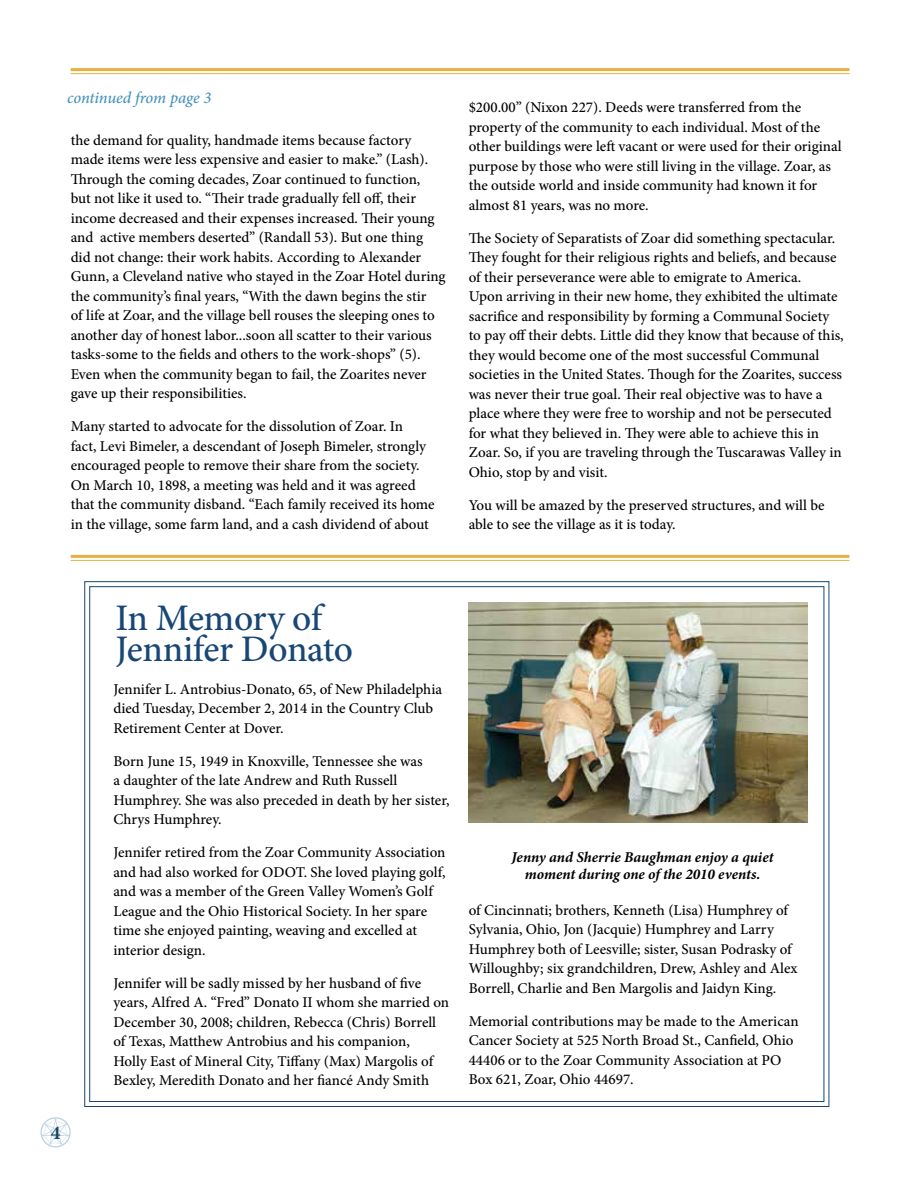
<style>
.page{position:relative;width:918px;height:1188px;background:#fff}
.page>*{position:absolute;margin:0;border:0;box-sizing:border-box;transform-origin:0 0}
.t1{font:500 37.5px/31.5px "Minion Pro";letter-spacing:-.015em;color:#184776}
.t2{font:700 19.5px "Minion Pro";color:#1a4365}
.t3{font:italic 500 16.5px "Minion Pro";letter-spacing:-.01em;color:#4391bc}
.t4{font:500 15px/19.5px "Minion Pro";color:#000}
.t5{font:italic 700 15px/16.5px "Minion Pro";letter-spacing:-.005em;color:#000;text-align:center}
</style>
<div class="page">
<svg style="left:40px;top:1117px;width:31px;height:30px"></svg>
<svg style="left:84px;top:581px;width:746px;height:526px"></svg>
<hr style="left:71px;top:555px;width:778px;height:3px;background:#e8af43">
<hr style="left:71px;top:560px;width:778px;height:1px;background:#e8af43">
<hr style="left:71px;top:68px;width:778px;height:3px;background:#e8af43">
<hr style="left:71px;top:73px;width:778px;height:1px;background:#e8af43">
<img style="left:469px;top:603px;width:339px;height:220px">
<p class="t3" style="left:67px;top:86px;width:146px">continued from page 3</p>
<p class="t4" style="left:71px;top:130px;width:377px">the demand for quality, handmade items because factory made items were less expensive and easier to make.” (Lash).<br>Through the coming decades, Zoar continued to function,<br>but not like it used to. “Their trade gradually fell off, their income decreased and their expenses increased. Their young and active members deserted” (Randall 53). But one thing did not change: their work habits. According to Alexander Gunn, a Cleveland native who stayed in the Zoar Hotel during the community’s final years, “With the dawn begins the stir<br>of life at Zoar, and the village bell rouses the sleeping ones to another day of honest labor...soon all scatter to their various tasks-some to the fields and others to the work-shops” (5).<br>Even when the community began to fail, the Zoarites never gave up their responsibilities.</p>
<p class="t4" style="left:71px;top:417px;width:365px">Many started to advocate for the dissolution of Zoar. In<br>fact, Levi Bimeler, a descendant of Joseph Bimeler, strongly encouraged people to remove their share from the society.<br>On March 10, 1898, a meeting was held and it was agreed that the community disband. “Each family received its home in the village, some farm land, and a cash dividend of about</p>
<p class="t4" style="left:469px;top:98px;width:375px">$200.00” (Nixon 227). Deeds were transferred from the property of the community to each individual. Most of the other buildings were left vacant or were used for their original purpose by those who were still living in the village. Zoar, as the outside world and inside community had known it for almost 81 years, was no more.</p>
<p class="t4" style="left:469px;top:228px;width:377px">The Society of Separatists of Zoar did something spectacular.<br>They fought for their religious rights and beliefs, and because of their perseverance were able to emigrate to America.<br>Upon arriving in their new home, they exhibited the ultimate sacrifice and responsibility by forming a Communal Society to pay off their debts. Little did they know that because of this, they would become one of the most successful Communal societies in the United States. Though for the Zoarites, success was never their true goal. Their real objective was to have a place where they were free to worship and not be persecuted for what they believed in. They were able to achieve this in Zoar. So, if you are traveling through the Tuscarawas Valley in Ohio, stop by and visit.</p>
<p class="t4" style="left:469px;top:495px;width:357px">You will be amazed by the preserved structures, and will be able to see the village as it is today.</p>
<h2 class="t2" style="left:51px;top:1119px;width:11px">4</h2>
<h1 class="t1" style="left:116px;top:602px;width:239px">In Memory of<br>Jennifer Donato</h1>
<p class="t4" style="left:113px;top:679px;width:330px">Jennifer L. Antrobius-Donato, 65, of New Philadelphia died Tuesday, December 2, 2014 in the Country Club<br>Retirement Center at Dover.</p>
<p class="t4" style="left:113px;top:751px;width:338px">Born June 15, 1949 in Knoxville, Tennessee she was<br>a daughter of the late Andrew and Ruth Russell Humphrey. She was also preceded in death by her sister, Chrys Humphrey.</p>
<p class="t4" style="left:113px;top:843px;width:334px">Jennifer retired from the Zoar Community Association and had also worked for ODOT. She loved playing golf, and was a member of the Green Valley Women’s Golf League and the Ohio Historical Society. In her spare time she enjoyed painting, weaving and excelled at interior design.</p>
<p class="t4" style="left:113px;top:973px;width:337px">Jennifer will be sadly missed by her husband of five years, Alfred A. “Fred” Donato II whom she married on December 30, 2008; children, Rebecca (Chris) Borrell of Texas, Matthew Antrobius and his companion,<br>Holly East of Mineral City, Tiffany (Max) Margolis of Bexley, Meredith Donato and her fiancé Andy Smith</p>
<p class="t5" style="left:512px;top:849px;width:263px">Jenny and Sherrie Baughman enjoy a quiet moment during one of the 2010 events.</p>
<p class="t4" style="left:469px;top:900px;width:330px">of Cincinnati; brothers, Kenneth (Lisa) Humphrey of Sylvania, Ohio, Jon (Jacquie) Humphrey and Larry Humphrey both of Leesville; sister, Susan Podrasky of Willoughby; six grandchildren, Drew, Ashley and Alex Borrell, Charlie and Ben Margolis and Jaidyn King.</p>
<p class="t4" style="left:469px;top:1011px;width:331px">Memorial contributions may be made to the American Cancer Society at 525 North Broad St., Canfield, Ohio 44406 or to the Zoar Community Association at PO Box 621, Zoar, Ohio 44697.</p>
</div>
